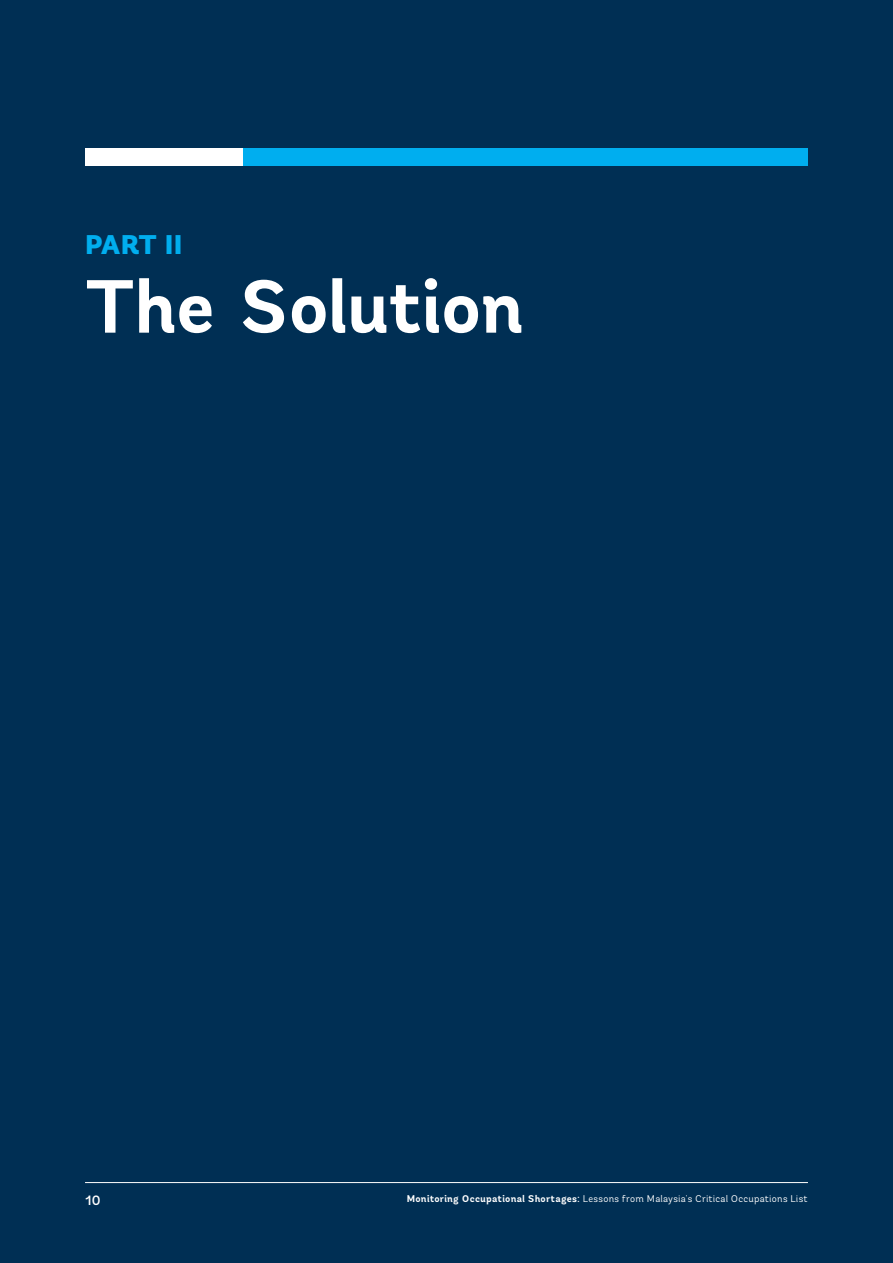
<style>
.page{position:relative;width:893px;height:1263px;background:#002f54}
.page>*{position:absolute;margin:0;border:0;box-sizing:border-box;transform-origin:0 0}
.t1{font:700 75px "Andes";letter-spacing:-.02em;color:#fff}
.t2{font:900 27px "Andes";letter-spacing:-.035em;color:#00aeef}
.t3{font:500 13.5px "Andes";color:#fff}
.t4{font:9.75px "Andes";letter-spacing:.025em;color:#fff}
.s1{font-weight:700}
</style>
<div class="page">
<div style="left:85px;top:149px;width:723px;height:17px;background:#00aeef"></div>
<div style="left:85px;top:149px;width:157px;height:17px;background:#fff"></div>
<hr style="left:85px;top:1182px;width:723px;height:1px;background:#fff">
<h2 class="t2" style="left:85px;top:227px;width:99px">PART II</h2>
<h1 class="t1" style="left:85px;top:259px;width:441px">The Solution</h1>
<h3 class="t3" style="left:85px;top:1192px;width:17px">10</h3>
<p class="t4" style="left:407px;top:1193px;width:403px"><span class="s1">Monitoring Occupational Shortages:</span> Lessons from Malaysia’s Critical Occupations List</p>
</div>
